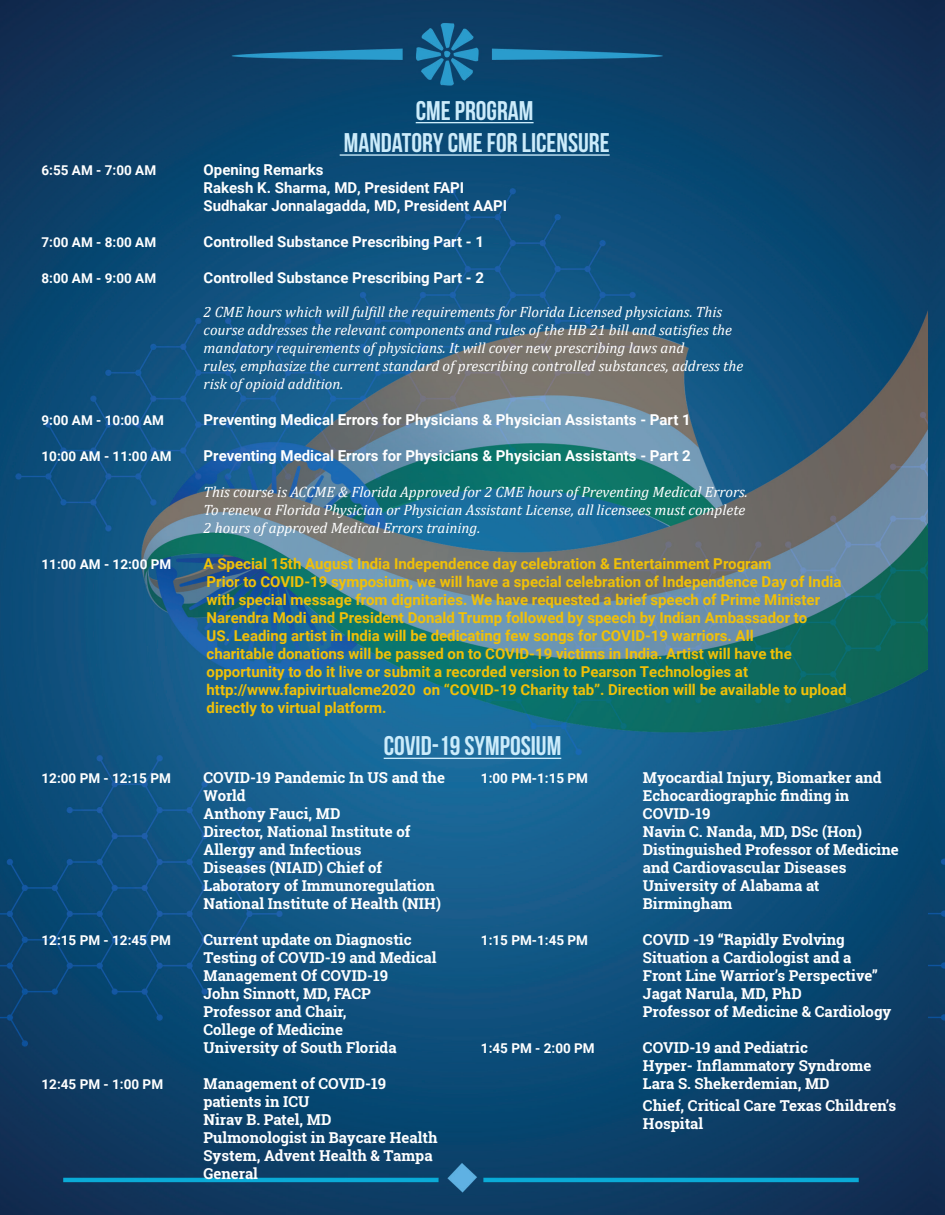
<style>
.page{position:relative;width:945px;height:1215px;background:#fff}
.page>*{position:absolute;margin:0;border:0;box-sizing:border-box;transform-origin:0 0}
.t1{font:27px/32.4px "Bebas Neue";color:#ccecfb;text-align:center}
.t2{font:700 15px/18px "Roboto Slab";color:#fff}
.t3{font:700 15px/18px "Roboto";color:#f0c008}
.t4{font:italic 15px/18px "Cambria";color:#fff}
.t5{font:700 15px/18px "Roboto";color:#fff}
.t6{font:700 13.5px "Roboto";color:#fff}
</style>
<div class="page">
<img style="left:0;top:0;width:945px;height:1215px">
<hr style="left:416px;top:122px;width:118px;height:1px;background:#ccecfb">
<hr style="left:340px;top:154px;width:270px;height:2px;background:#ccecfb">
<hr style="left:384px;top:758px;width:177px;height:1px;background:#ccecfb">
<h1 class="t1" style="left:344px;top:94px;width:267px">CME PROGRAM<br>MANDATORY CME FOR LICENSURE</h1>
<p class="t6" style="left:42px;top:161px;width:116px">6:55 AM - 7:00 AM</p>
<p class="t5" style="left:204px;top:160px;width:305px">Opening Remarks<br>Rakesh K. Sharma, MD, President FAPI<br>Sudhakar Jonnalagadda, MD, President AAPI</p>
<p class="t6" style="left:42px;top:233px;width:116px">7:00 AM - 8:00 AM</p>
<p class="t5" style="left:204px;top:232px;width:282px">Controlled Substance Prescribing Part - 1</p>
<p class="t6" style="left:42px;top:269px;width:116px">8:00 AM - 9:00 AM</p>
<p class="t5" style="left:204px;top:268px;width:282px">Controlled Substance Prescribing Part - 2</p>
<p class="t4" style="left:204px;top:303px;width:541px">2 CME hours which will fulfill the requirements for Florida Licensed physicians. This course addresses the relevant components and rules of the HB 21 bill and satisfies the mandatory requirements of physicians. It will cover new prescribing laws and<br>rules, emphasize the current standard of prescribing controlled substances, address the risk of opioid addition.</p>
<p class="t6" style="left:42px;top:411px;width:124px">9:00 AM - 10:00 AM</p>
<p class="t5" style="left:204px;top:411px;width:489px">Preventing Medical Errors for Physicians &amp; Physician Assistants - Part 1</p>
<p class="t6" style="left:42px;top:447px;width:132px">10:00 AM - 11:00 AM</p>
<p class="t5" style="left:204px;top:447px;width:489px">Preventing Medical Errors for Physicians &amp; Physician Assistants - Part 2</p>
<p class="t4" style="left:204px;top:483px;width:546px">This course is ACCME &amp; Florida Approved for 2 CME hours of Preventing Medical Errors.<br>To renew a Florida Physician or Physician Assistant License, all licensees must complete<br>2 hours of approved Medical Errors training.</p>
<p class="t6" style="left:42px;top:555px;width:131px">11:00 AM - 12:00 PM</p>
<p class="t3" style="left:204px;top:555px;width:644px">A Special 15th August India Independence day celebration &amp; Entertainment Program<br>Prior to COVID-19 symposium, we will have a special celebration of Independence Day of India with special message from dignitaries. We have requested a brief speech of Prime Minister Narendra Modi and President Donald Trump followed by speech by Indian Ambassador to<br>US. Leading artist in India will be dedicating few songs for COVID-19 warriors. All<br>charitable donations will be passed on to COVID-19 victims in India. Artist will have the opportunity to do it live or submit a recorded version to Pearson Technologies at http://www.fapivirtualcme2020 on “COVID-19 Charity tab”. Direction will be available to upload directly to virtual platform.</p>
<h1 class="t1" style="left:384px;top:730px;width:179px">COVID-19 SYMPOSIUM</h1>
<p class="t6" style="left:42px;top:769px;width:131px">12:00 PM - 12:15 PM</p>
<p class="t2" style="left:204px;top:768px;width:243px">COVID-19 Pandemic In US and the<br>World<br>Anthony Fauci, MD<br>Director, National Institute of<br>Allergy and Infectious<br>Diseases (NIAID) Chief of<br>Laboratory of Immunoregulation<br>National Institute of Health (NIH)</p>
<p class="t6" style="left:42px;top:931px;width:131px">12:15 PM - 12:45 PM</p>
<p class="t2" style="left:204px;top:930px;width:235px">Current update on Diagnostic<br>Testing of COVID-19 and Medical<br>Management Of COVID-19<br>John Sinnott, MD, FACP<br>Professor and Chair,<br>College of Medicine<br>University of South Florida</p>
<p class="t6" style="left:42px;top:1075px;width:123px">12:45 PM - 1:00 PM</p>
<p class="t2" style="left:204px;top:1074px;width:236px">Management of COVID-19 patients in ICU<br>Nirav B. Patel, MD<br>Pulmonologist in Baycare Health<br>System, Advent Health &amp; Tampa<br>General</p>
<p class="t6" style="left:481px;top:769px;width:109px">1:00 PM-1:15 PM</p>
<p class="t2" style="left:643px;top:768px;width:257px">Myocardial Injury, Biomarker and<br>Echocardiographic finding in<br>COVID-19<br>Navin C. Nanda, MD, DSc (Hon)<br>Distinguished Professor of Medicine and Cardiovascular Diseases<br>University of Alabama at<br>Birmingham</p>
<p class="t6" style="left:481px;top:931px;width:109px">1:15 PM-1:45 PM</p>
<p class="t2" style="left:643px;top:930px;width:250px">COVID -19 “Rapidly Evolving<br>Situation a Cardiologist and a<br>Front Line Warrior’s Perspective”<br>Jagat Narula, MD, PhD<br>Professor of Medicine &amp; Cardiology</p>
<p class="t6" style="left:481px;top:1039px;width:115px">1:45 PM - 2:00 PM</p>
<p class="t2" style="left:643px;top:1038px;width:230px">COVID-19 and Pediatric<br>Hyper- Inflammatory Syndrome<br>Lara S. Shekerdemian, MD</p>
<p class="t2" style="left:643px;top:1096px;width:255px">Chief, Critical Care Texas Children’s<br>Hospital</p>
</div>
